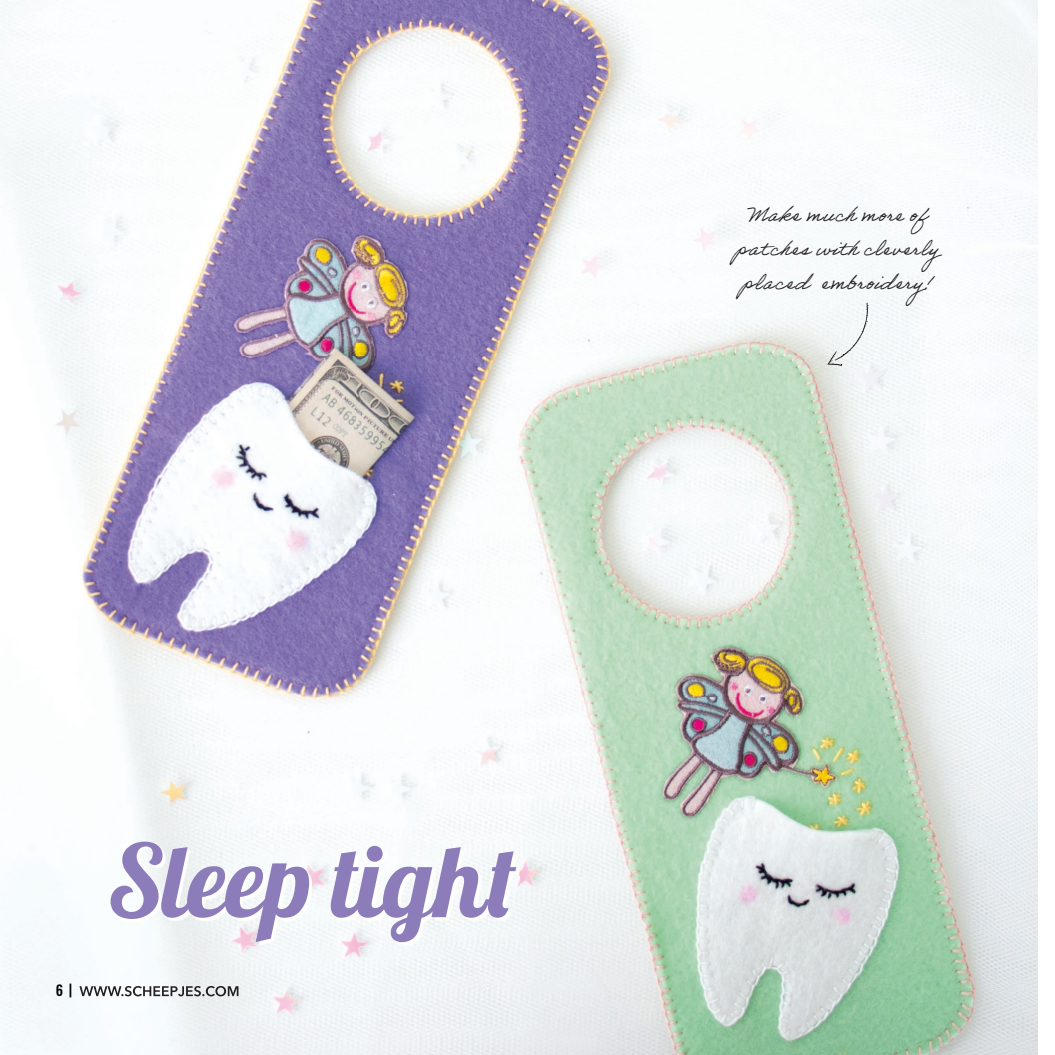
<style>
.page{position:relative;width:1055px;height:1055px;background:#fff}
.page>*{position:absolute;margin:0;border:0;box-sizing:border-box;transform-origin:0 0}
.t1{font:100px "Lobster";letter-spacing:-.005em;color:#8c7cb9}
.t2{font:20px/34px "Adobe Handwriting Ernie";letter-spacing:.05em;color:#231f20;text-align:center}
.t3{font:500 14.2px "Oswald";color:#000}
.s1{font-size:14px}
</style>
<div class="page">
<img style="left:0;top:0;width:1037px;height:66px">
<img style="left:68px;top:1037px;width:969px;height:17px">
<img style="left:17px;top:17px;width:1020px;height:1020px">
<img style="left:113px;top:844px;width:406px;height:101px">
<svg style="left:827px;top:303px;width:40px;height:63px"></svg>
<svg style="left:79px;top:986px;width:159px;height:10px"></svg>
<p class="t2" style="left:735px;top:197px;width:215px">Make much more of patches with cleverly placed embroidery!</p>
<p class="t3" style="left:56px;top:983px;width:18px">6 <span class="s1">|</span></p>
<h1 class="t1" style="left:107px;top:817px;width:409px">Sleep tight</h1>
</div>
